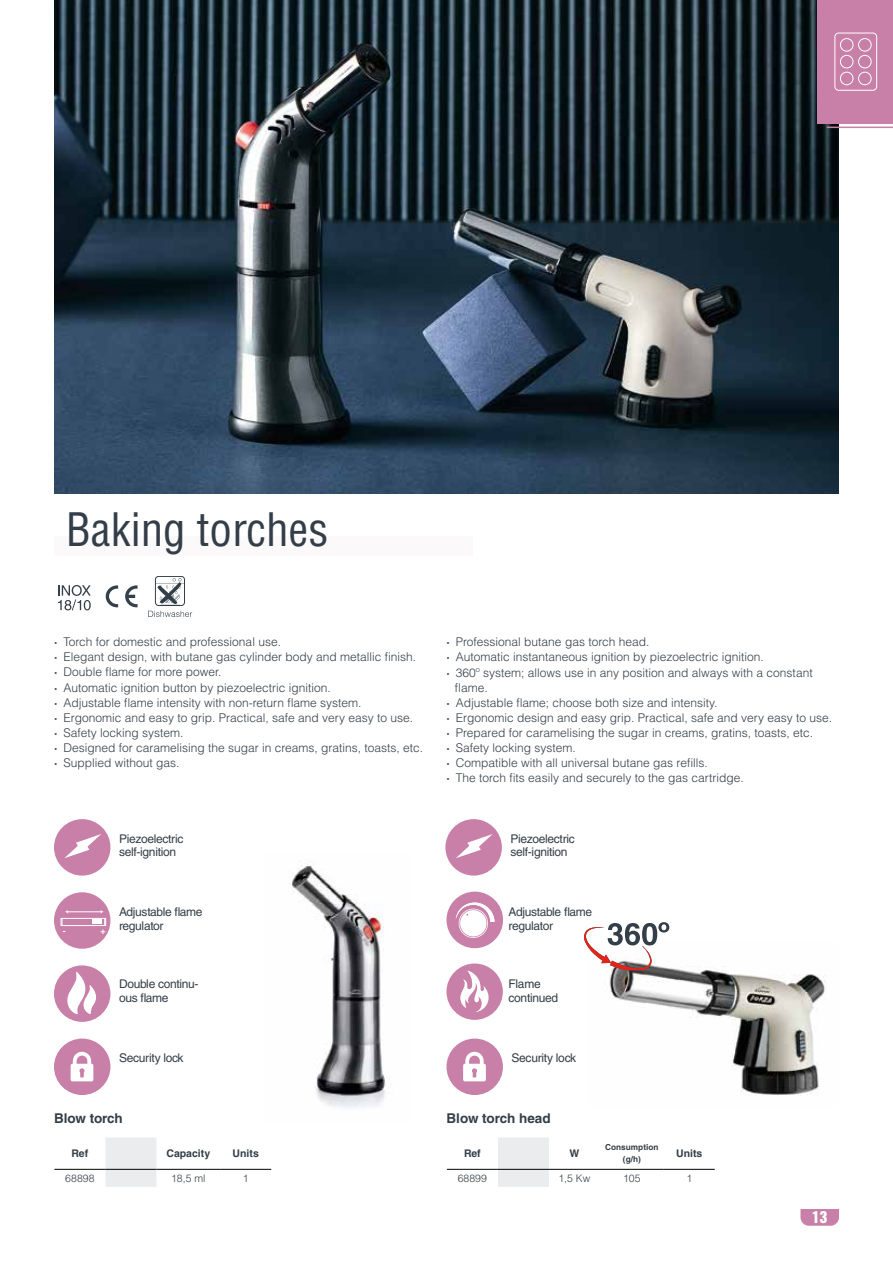
<style>
.page{position:relative;width:893px;height:1263px;background:#fff}
.page>*{position:absolute;margin:0;border:0;box-sizing:border-box;transform-origin:0 0}
.t1{font:condensed 45px "Helvetica LT Std";color:#343e48}
.t2{font:15px "Helvetica Inserat LT Std";color:#fff}
.t3{font:700 13.5px "Helvetica LT Std";color:#343e48}
.t4{font:300 12px/15px "Helvetica LT Std";color:#343e48}
.t5{font:12px/13.5px "Helvetica LT Std";letter-spacing:-.025em;color:#343e48}
.t6{font:300 10.5px "Helvetica LT Std";color:#343e48}
.t7{font:700 10.5px "Helvetica LT Std";color:#343e48}
.t8{font:700 8.85px "Helvetica LT Std";color:#fff}
.t9{font:700 8.25px/12px "Helvetica LT Std";color:#343e48;text-align:center}
.s1{font-weight:700}
</style>
<div class="page">
<img style="left:54px;top:0;width:785px;height:493px">
<div style="left:817px;top:0;width:76px;height:123px;background:#c980a8"></div>
<hr style="left:827px;top:127px;width:66px;height:1px;background:#c980a8">
<svg style="left:834px;top:32px;width:43px;height:59px"></svg>
<div style="left:54px;top:536px;width:418px;height:20px;background:#fcf9fa"></div>
<svg style="left:58px;top:585px;width:33px;height:25px"></svg>
<div style="left:54px;top:576px;width:41px;height:41px;border:1px solid #fff;border-radius:6px"></div>
<svg style="left:106px;top:585px;width:12px;height:22px"></svg>
<svg style="left:125px;top:585px;width:13px;height:22px"></svg>
<div style="left:101px;top:576px;width:41px;height:41px;border:1px solid #fff;border-radius:6px"></div>
<div style="left:155px;top:576px;width:30px;height:30px;border:1px solid #323e48;border-radius:3px"></div>
<svg style="left:148px;top:578px;width:44px;height:39px"></svg>
<img style="left:291px;top:864px;width:95px;height:244px">
<img style="left:609px;top:967px;width:218px;height:128px">
<div style="left:446px;top:963px;width:57px;height:57px;background:#c980a8;border-radius:50%"></div>
<svg style="left:460px;top:970px;width:29px;height:42px"></svg>
<div style="left:446px;top:892px;width:57px;height:56px;background:#c980a8;border-radius:50%"></div>
<svg style="left:456px;top:902px;width:39px;height:36px"></svg>
<svg style="left:584px;top:922px;width:85px;height:49px"></svg>
<div style="left:54px;top:1038px;width:56px;height:57px;background:#c980a8;border-radius:50%"></div>
<svg style="left:71px;top:1052px;width:22px;height:29px"></svg>
<div style="left:446px;top:1038px;width:57px;height:57px;background:#c980a8;border-radius:50%"></div>
<svg style="left:463px;top:1052px;width:23px;height:29px"></svg>
<div style="left:54px;top:819px;width:56px;height:56px;background:#c980a8;border-radius:50%"></div>
<svg style="left:65px;top:834px;width:36px;height:24px"></svg>
<div style="left:445px;top:819px;width:57px;height:56px;background:#c980a8;border-radius:50%"></div>
<svg style="left:456px;top:834px;width:36px;height:24px"></svg>
<div style="left:54px;top:892px;width:56px;height:57px;background:#c980a8;border-radius:50%"></div>
<div style="left:61px;top:918px;width:45px;height:8px;border:1px solid #fff"></div>
<div style="left:93px;top:919px;width:9px;height:5px;background:#fff"></div>
<hr style="left:67px;top:911px;width:34px;height:1px;background:#fff">
<svg style="left:100px;top:910px;width:5px;height:16px"></svg>
<svg style="left:62px;top:910px;width:6px;height:16px"></svg>
<div style="left:54px;top:965px;width:56px;height:57px;background:#c980a8;border-radius:50%"></div>
<svg style="left:67px;top:972px;width:29px;height:42px"></svg>
<div style="left:105px;top:1137px;width:51px;height:50px;background:#ebeced"></div>
<hr style="left:54px;top:1169px;width:51px;height:1px;background:#000">
<hr style="left:105px;top:1169px;width:51px;height:1px;background:#000">
<hr style="left:156px;top:1169px;width:64px;height:1px;background:#000">
<hr style="left:220px;top:1169px;width:51px;height:1px;background:#000">
<div style="left:498px;top:1137px;width:51px;height:50px;background:#ebeced"></div>
<hr style="left:447px;top:1169px;width:51px;height:1px;background:#000">
<hr style="left:498px;top:1169px;width:51px;height:1px;background:#000">
<hr style="left:549px;top:1169px;width:51px;height:1px;background:#000">
<hr style="left:600px;top:1169px;width:64px;height:1px;background:#000">
<hr style="left:664px;top:1169px;width:51px;height:1px;background:#000">
<svg style="left:800px;top:1209px;width:39px;height:17px"></svg>
<h1 class="t1" style="left:66px;top:502px;width:264px">Baking torches</h1>
<p class="t4" style="left:54px;top:635px;width:371px"><span class="s1">·</span> Torch for domestic and professional use.<br><span class="s1">·</span> Elegant design, with butane gas cylinder body and metallic finish.<br><span class="s1">·</span> Double flame for more power.<br><span class="s1">·</span> Automatic ignition button by piezoelectric ignition.<br><span class="s1">·</span> Adjustable flame intensity with non-return flame system.<br><span class="s1">·</span> Ergonomic and easy to grip. Practical, safe and very easy to use.<br><span class="s1">·</span> Safety locking system.<br><span class="s1">·</span> Designed for caramelising the sugar in creams, gratins, toasts, etc. <span class="s1">·</span> Supplied without gas.</p>
<p class="t4" style="left:446px;top:635px;width:204px"><span class="s1">·</span> Professional butane gas torch head.</p>
<p class="t4" style="left:446px;top:650px;width:319px"><span class="s1">·</span> Automatic instantaneous ignition by piezoelectric ignition.</p>
<p class="t4" style="left:446px;top:665px;width:368px"><span class="s1">·</span> 360º system; allows use in any position and always with a constant</p>
<p class="t4" style="left:455px;top:680px;width:34px">flame.</p>
<p class="t4" style="left:446px;top:695px;width:273px"><span class="s1">·</span> Adjustable flame; choose both size and intensity.</p>
<p class="t4" style="left:446px;top:710px;width:387px"><span class="s1">·</span> Ergonomic design and easy grip. Practical, safe and very easy to use.</p>
<p class="t4" style="left:446px;top:725px;width:368px"><span class="s1">·</span> Prepared for caramelising the sugar in creams, gratins, toasts, etc.</p>
<p class="t4" style="left:446px;top:740px;width:131px"><span class="s1">·</span> Safety locking system.</p>
<p class="t4" style="left:446px;top:755px;width:263px"><span class="s1">·</span> Compatible with all universal butane gas refills.</p>
<p class="t4" style="left:446px;top:770px;width:299px"><span class="s1">·</span> The torch fits easily and securely to the gas cartridge.</p>
<p class="t5" style="left:119px;top:832px;width:66px">Piezoelectric self-ignition</p>
<p class="t5" style="left:510px;top:832px;width:66px">Piezoelectric self-ignition</p>
<p class="t8" style="left:63px;top:925px;width:4px">-</p>
<p class="t8" style="left:101px;top:925px;width:7px">+</p>
<p class="t5" style="left:119px;top:905px;width:85px">Adjustable flame regulator</p>
<p class="t5" style="left:509px;top:905px;width:85px">Adjustable flame regulator</p>
<p class="t5" style="left:119px;top:977px;width:81px">Double continu&shy;ous flame</p>
<p class="t5" style="left:509px;top:977px;width:51px">Flame continued</p>
<p class="t5" style="left:119px;top:1051px;width:66px">Security lock</p>
<p class="t5" style="left:512px;top:1051px;width:66px">Security lock</p>
<p class="t3" style="left:54px;top:1110px;width:70px">Blow torch</p>
<p class="t7" style="left:72px;top:1147px;width:18px">Ref</p>
<p class="t7" style="left:166px;top:1147px;width:45px">Capacity</p>
<p class="t7" style="left:233px;top:1147px;width:28px">Units</p>
<p class="t6" style="left:65px;top:1171px;width:31px">68898</p>
<p class="t6" style="left:171px;top:1171px;width:36px">18,5 ml</p>
<p class="t6" style="left:243px;top:1171px;width:7px">1</p>
<p class="t3" style="left:446px;top:1110px;width:106px">Blow torch head</p>
<p class="t7" style="left:464px;top:1147px;width:18px">Ref</p>
<p class="t7" style="left:569px;top:1147px;width:11px">W</p>
<p class="t9" style="left:605px;top:1141px;width:55px">Consumption (g/h)</p>
<p class="t7" style="left:676px;top:1147px;width:28px">Units</p>
<p class="t6" style="left:458px;top:1171px;width:31px">68899</p>
<p class="t6" style="left:558px;top:1171px;width:34px">1,5 Kw</p>
<p class="t6" style="left:623px;top:1171px;width:19px">105</p>
<p class="t6" style="left:686px;top:1171px;width:7px">1</p>
<p class="t2" style="left:812px;top:1208px;width:16px">13</p>
</div>
